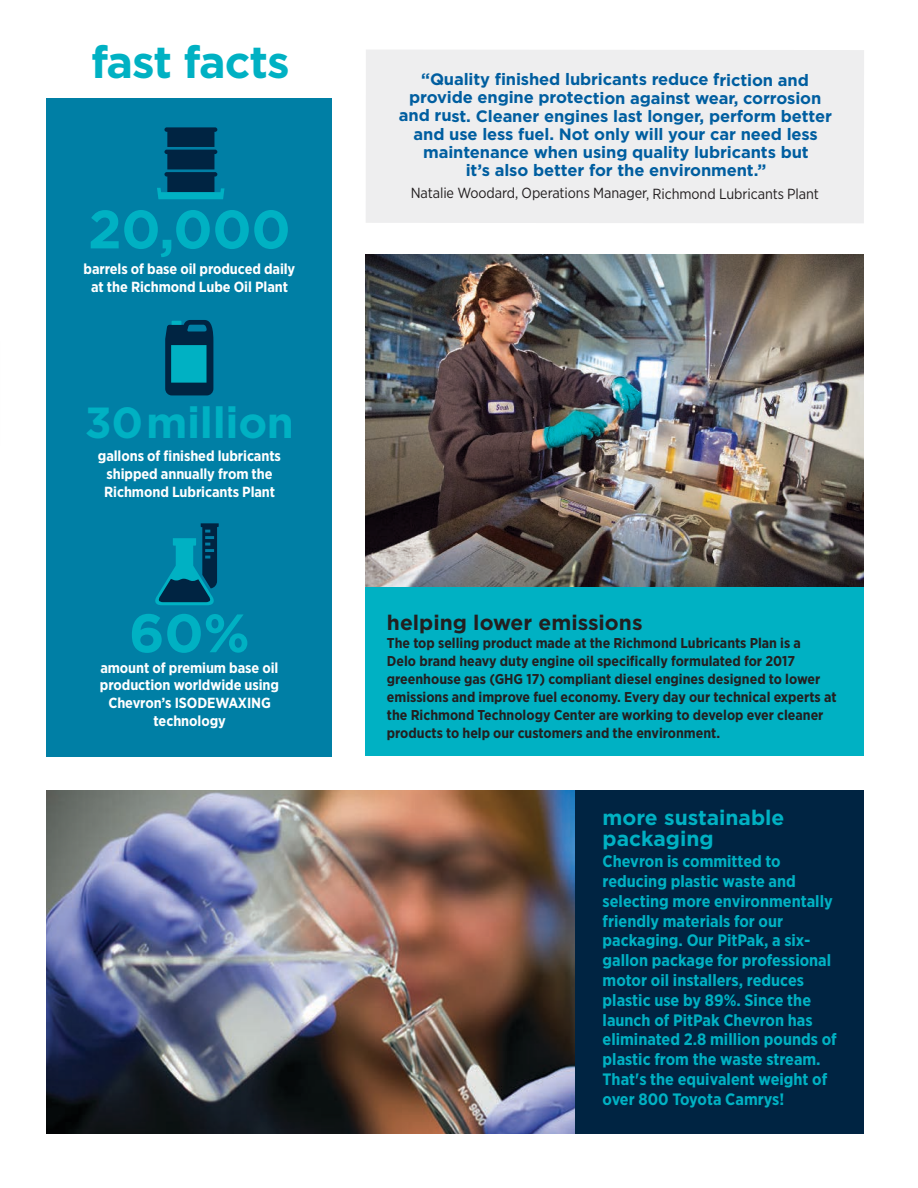
<style>
.page{position:relative;width:918px;height:1188px;background:#fff}
.page>*{position:absolute;margin:0;border:0;box-sizing:border-box;transform-origin:0 0}
.t1{font:700 54px "Gotham";letter-spacing:-.005em;color:#00b1c3}
.t2{font:700 45px "Gotham";letter-spacing:-.02em;color:#00b1c3}
.t3{font:700 43.5px "Gotham";letter-spacing:-.005em;color:#00b1c3}
.t4{font:700 21px/20.7px "Gotham";color:#00b1c3}
.t5{font:700 21px "Gotham";color:#231f20}
.t6{font:700 16.5px/19.8px "Gotham Narrow";color:#00b1c3}
.t7{font:700 16.5px/18.1px "Gotham";letter-spacing:-.01em;color:#005ea0;text-align:center}
.t8{font:700 14.7px/17.9px "Gotham Narrow";letter-spacing:-.005em;color:#fff;text-align:center}
.t9{font:14.7px "Gotham Narrow";letter-spacing:-.005em;color:#231f20}
.t10{font:700 14.25px/18px "Gotham Narrow";color:#231f20}
</style>
<div class="page">
<div style="left:366px;top:441px;width:498px;height:315px;background:#00b1c3"></div>
<div style="left:47px;top:98px;width:285px;height:658px;background:#007fa5"></div>
<div style="left:366px;top:50px;width:498px;height:173px;background:#eeeeef"></div>
<img style="left:366px;top:255px;width:498px;height:332px">
<img style="left:47px;top:790px;width:529px;height:344px">
<div style="left:164px;top:172px;width:53px;height:5px;background:#002442;border-radius:2px"></div>
<hr style="left:164px;top:150px;width:53px;height:4px;background:#002442;border-radius:2px">
<div style="left:164px;top:127px;width:53px;height:5px;background:#002442;border-radius:2px"></div>
<svg style="left:157px;top:188px;width:68px;height:11px"></svg>
<svg style="left:165px;top:320px;width:48px;height:75px;background:#005f79"></svg>
<svg style="left:155px;top:523px;width:64px;height:82px"></svg>
<div style="left:576px;top:790px;width:288px;height:344px;background:#002442"></div>
<h2 class="t2" style="left:91px;top:36px;width:200px">fast facts</h2>
<h1 class="t1" style="left:88px;top:198px;width:204px">20,000</h1>
<p class="t8" style="left:84px;top:261px;width:213px">barrels of base oil produced daily at the Richmond Lube Oil Plant</p>
<h3 class="t3" style="left:85px;top:398px;width:211px">30million</h3>
<p class="t8" style="left:98px;top:448px;width:185px">gallons of finished lubricants shipped annually from the<br>Richmond Lubricants Plant</p>
<h1 class="t1" style="left:129px;top:602px;width:122px">60%</h1>
<p class="t8" style="left:100px;top:677px;width:181px">production worldwide using<br>Chevron’s ISODEWAXING technology</p>
<p class="t8" style="left:100px;top:660px;width:180px">amount of premium base oil</p>
<p class="t7" style="left:399px;top:71px;width:435px">“Quality finished lubricants reduce friction and provide engine protection against wear, corrosion and rust. Cleaner engines last longer, perform better and use less fuel. Not only will your car need less maintenance when using quality lubricants but<br>it’s also better for the environment.”</p>
<p class="t9" style="left:411px;top:188px;width:410px">Natalie Woodard, Operations Manager, Richmond Lubricants Plant</p>
<h3 class="t5" style="left:387px;top:610px;width:257px">helping lower emissions</h3>
<p class="t10" style="left:387px;top:635px;width:451px">The top selling product made at the Richmond Lubricants Plan is a<br>Delo brand heavy duty engine oil specifically formulated for 2017 greenhouse gas (GHG 17) compliant diesel engines designed to lower emissions and improve fuel economy. Every day our technical experts at the Richmond Technology Center are working to develop ever cleaner products to help our customers and the environment.</p>
<h3 class="t4" style="left:603px;top:807px;width:183px">more sustainable packaging</h3>
<p class="t6" style="left:603px;top:853px;width:236px">Chevron is committed to reducing plastic waste and selecting more environmentally friendly materials for our packaging. Our PitPak, a six&shy;gallon package for professional motor oil installers, reduces plastic use by 89%. Since the launch of PitPak Chevron has eliminated 2.8 million pounds of plastic from the waste stream.<br>That's the equivalent weight of over 800 Toyota Camrys!</p>
</div>
